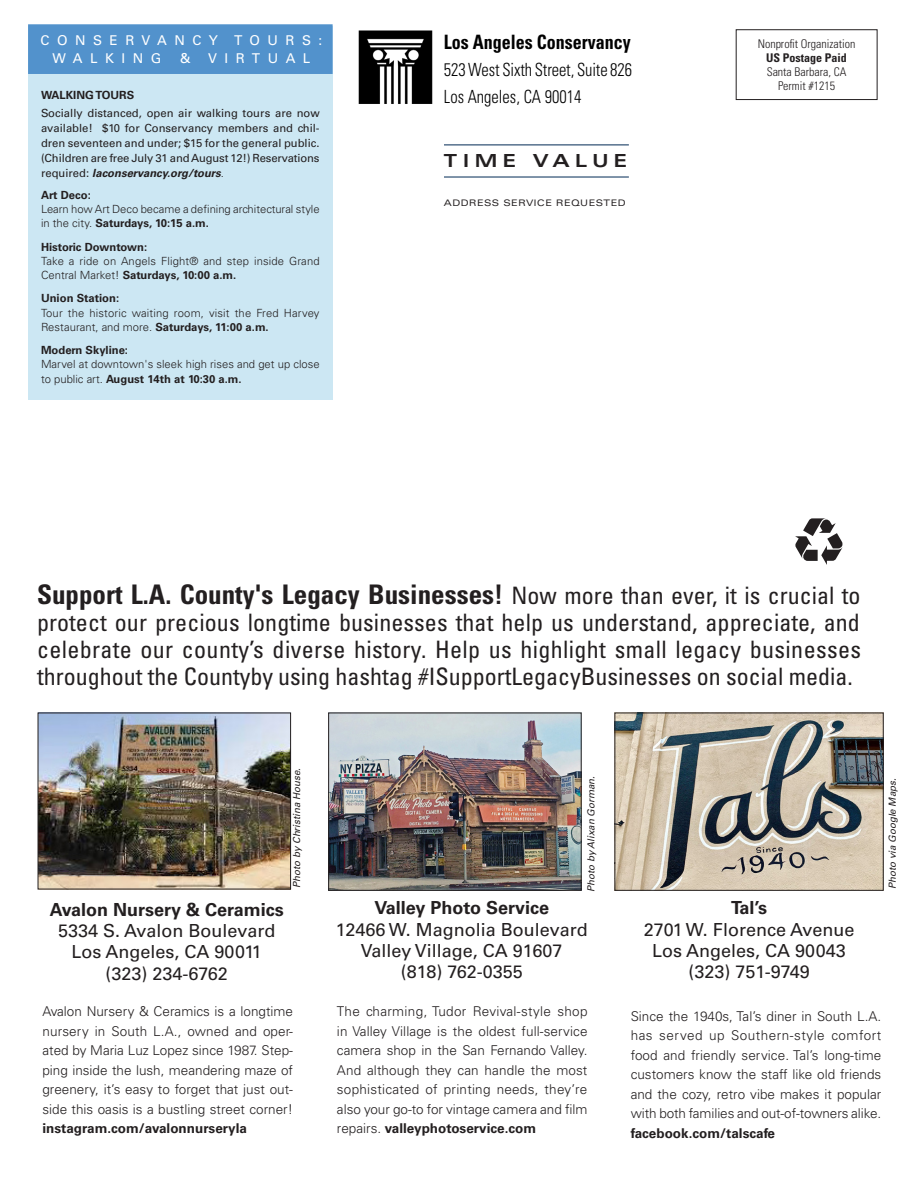
<style>
.page{position:relative;width:918px;height:1188px;background:#fff}
.page>*{position:absolute;margin:0;border:0;box-sizing:border-box;transform-origin:0 0}
.a_Headline{font:700 condensed 27px "Univers LT Std";color:#231f20}
.a_Headline-2{font:condensed 24px/27px "Univers LT Std";color:#231f20;text-align:justify}
.a_Boxed_byline{font:700 condensed 19.8px "Univers LT Std";color:#000;scale:.91 1}
.a_Boxed_byline-2{font:300 condensed 18.15px "Univers LT Std";letter-spacing:-.005em;color:#000;scale:.91 1}
.t1{font:18px "Univers LT Std";color:#231f20}
.t2{font:700 18px "Univers LT Std";color:#231f20}
.a_Boxed_byline-3{font:700 expanded 18px "Univers LT Std";letter-spacing:.3em;color:#231f20}
.a_Body_text_-_no_ind{font:300 13.5px/19.5px "Univers LT Std";color:#231f20;text-align:justify}
.a_Reverse_headings{font:13.5px/18px "Univers LT Std";letter-spacing:.555em;color:#fff}
.a_Boxed_byline-4{font:300 condensed 12px "Univers LT Std";color:#231f20}
.a_Boxed_byline-5{font:700 condensed 12px "Univers LT Std";color:#231f20}
.t3{font:300 11.25px/14.2px "Univers LT Std";color:#231f20}
.a_Boxed_body_text{font:11.25px/15px "Univers LT Std";letter-spacing:-.015em;color:#231f20;text-align:justify}
.t4{font:700 11.25px "Univers LT Std";color:#231f20}
.a_Caption{font:italic 9.75px "Univers LT Std";color:#231f20}
.a_Boxed_byline-6{font:expanded 9px "Univers LT Std";letter-spacing:.05em;color:#231f20}
.s1{font-weight:700;font-style:italic}
.s2{font-weight:300}
.s3{font-weight:700}
.s4{font-weight:400;font-size:24px}
</style>
<div class="page">
<svg style="left:795px;top:518px;width:48px;height:47px"></svg>
<img style="left:358px;top:30px;width:75px;height:74px">
<div style="left:736px;top:29px;width:142px;height:71px;border:1px solid #231f20"></div>
<hr style="left:444px;top:145px;width:185px;height:1px;background:#002954">
<hr style="left:444px;top:177px;width:185px;height:1px;background:#002954">
<div style="left:28px;top:26px;width:305px;height:374px;background:#cce7f3"></div>
<div style="left:28px;top:24px;width:305px;height:50px;background:#5292cc;border:4px solid #5292cc"></div>
<img style="left:330px;top:715px;width:249px;height:174px">
<div style="left:328px;top:713px;width:253px;height:178px;border:1px solid #231f20"></div>
<img style="left:40px;top:715px;width:249px;height:172px">
<div style="left:38px;top:713px;width:253px;height:176px;border:1px solid #231f20"></div>
<img style="left:617px;top:715px;width:264px;height:174px">
<div style="left:615px;top:713px;width:268px;height:178px;border:1px solid #231f20"></div>
<p class="a_Reverse_headings" style="left:52px;top:31px;width:271px;text-indent:-12px">CONSERVANCY TOURS:<br>WALKING</p>
<p class="a_Reverse_headings" style="left:180px;top:49px;width:12px">&amp;</p>
<p class="a_Reverse_headings" style="left:208px;top:49px;width:104px">VIRTUAL</p>
<p class="t4" style="left:41px;top:88px;width:95px">WALKING TOURS</p>
<p class="a_Boxed_body_text" style="left:41px;top:106px;width:280px">Socially distanced, open air walking tours are now available! $10 for Conservancy members and chil&shy;dren seventeen and under; $15 for the general public. (Children are free July 31 and August 12!) Reservations required: <span class="s1">laconservancy.org/tours</span><span class="s2">.</span></p>
<p class="t4" style="left:41px;top:188px;width:51px">Art Deco:</p>
<p class="t3" style="left:41px;top:202px;width:280px">Learn how Art Deco became a defining architectural style in the city. <span class="s3">Saturdays, 10:15 a.m.</span></p>
<p class="t4" style="left:41px;top:240px;width:108px">Historic Downtown:</p>
<p class="t3" style="left:41px;top:254px;width:280px">Take a ride on Angels Flight® and step inside Grand<br>Central Market! <span class="s3">Saturdays, 10:00 a.m.</span></p>
<p class="t4" style="left:41px;top:292px;width:80px">Union Station:</p>
<p class="t3" style="left:41px;top:305px;width:280px">Tour the historic waiting room, visit the Fred Harvey<br>Restaurant, and more. <span class="s3">Saturdays, 11:00 a.m.</span></p>
<p class="t4" style="left:41px;top:344px;width:89px">Modern Skyline:</p>
<p class="t3" style="left:41px;top:357px;width:280px">Marvel at downtown's sleek high rises and get up close to public art. <span class="s3">August 14th at 10:30 a.m.</span></p>
<p class="a_Boxed_byline" style="left:444px;top:29px;width:207px">Los Angeles Conservancy</p>
<p class="a_Boxed_byline-2" style="left:444px;top:58px;width:208px">523 West Sixth Street, Suite 826</p>
<p class="a_Boxed_byline-2" style="left:444px;top:85px;width:153px">Los Angeles, CA 90014</p>
<p class="a_Boxed_byline-3" style="left:444px;top:151px;width:185px">TIME VALUE</p>
<p class="a_Boxed_byline-6" style="left:444px;top:198px;width:183px">ADDRESS SERVICE REQUESTED</p>
<p class="a_Boxed_byline-4" style="left:758px;top:37px;width:99px">Nonprofit Organization</p>
<p class="a_Boxed_byline-5" style="left:766px;top:50px;width:82px">US Postage Paid</p>
<p class="a_Boxed_byline-4" style="left:767px;top:64px;width:81px">Santa Barbara, CA</p>
<p class="a_Boxed_byline-4" style="left:778px;top:78px;width:59px">Permit #1215</p>
<p class="a_Headline" style="left:37px;top:578px;width:825px">Support L.A. County's Legacy Businesses! <span class="s4">Now more than ever, it is crucial to</span></p>
<p class="a_Headline-2" style="left:37px;top:609px;width:826px">protect our precious longtime businesses that help us understand, appreciate, and celebrate our county’s diverse history. Help us highlight small legacy businesses throughout the Countyby using hashtag #ISupportLegacyBusinesses on social media.</p>
<p class="t2" style="left:50px;top:899px;width:235px">Avalon Nursery &amp; Ceramics</p>
<p class="t1" style="left:58px;top:920px;width:219px">5334 S. Avalon Boulevard</p>
<p class="t1" style="left:72px;top:941px;width:192px">Los Angeles, CA 90011</p>
<p class="t1" style="left:106px;top:963px;width:124px">(323) 234-6762</p>
<p class="a_Caption" style="left:291px;top:888px;width:121px;rotate:-90deg">Photo by Christina House.</p>
<p class="a_Caption" style="left:887px;top:889px;width:112px;rotate:-90deg">Photo via Google Maps.</p>
<p class="a_Caption" style="left:585px;top:892px;width:117px;rotate:-90deg">Photo by Alixan Gorman.</p>
<p class="t2" style="left:374px;top:898px;width:176px">Valley Photo Service</p>
<p class="t1" style="left:336px;top:919px;width:254px">12466 W. Magnolia Boulevard</p>
<p class="t1" style="left:361px;top:940px;width:203px">Valley Village, CA 91607</p>
<p class="t1" style="left:401px;top:961px;width:124px">(818) 762-0355</p>
<p class="t2" style="left:731px;top:898px;width:37px">Tal’s</p>
<p class="t1" style="left:644px;top:919px;width:212px">2701 W. Florence Avenue</p>
<p class="t1" style="left:652px;top:940px;width:195px">Los Angeles, CA 90043</p>
<p class="t1" style="left:688px;top:961px;width:123px">(323) 751-9749</p>
<p class="a_Body_text_-_no_ind" style="left:42px;top:1002px;width:252px">Avalon Nursery &amp; Ceramics is a longtime nursery in South L.A., owned and oper&shy;ated by Maria Luz Lopez since 1987. Step&shy;ping inside the lush, meandering maze of greenery, it’s easy to forget that just out&shy;side this oasis is a bustling street corner! <span class="s3">instagram.com/avalonnurseryla</span></p>
<p class="a_Body_text_-_no_ind" style="left:337px;top:1002px;width:252px">The charming, Tudor Revival-style shop in Valley Village is the oldest full-service camera shop in the San Fernando Valley.<br>And although they can handle the most sophisticated of printing needs, they’re also your go-to for vintage camera and film repairs. <span class="s3">valleyphotoservice.com</span></p>
<p class="a_Body_text_-_no_ind" style="left:631px;top:1006px;width:252px">Since the 1940s, Tal’s diner in South L.A. has served up Southern-style comfort food and friendly service. Tal’s long-time customers know the staff like old friends and the cozy, retro vibe makes it popular with both families and out-of-towners alike. <span class="s3">facebook.com/talscafe</span></p>
</div>
